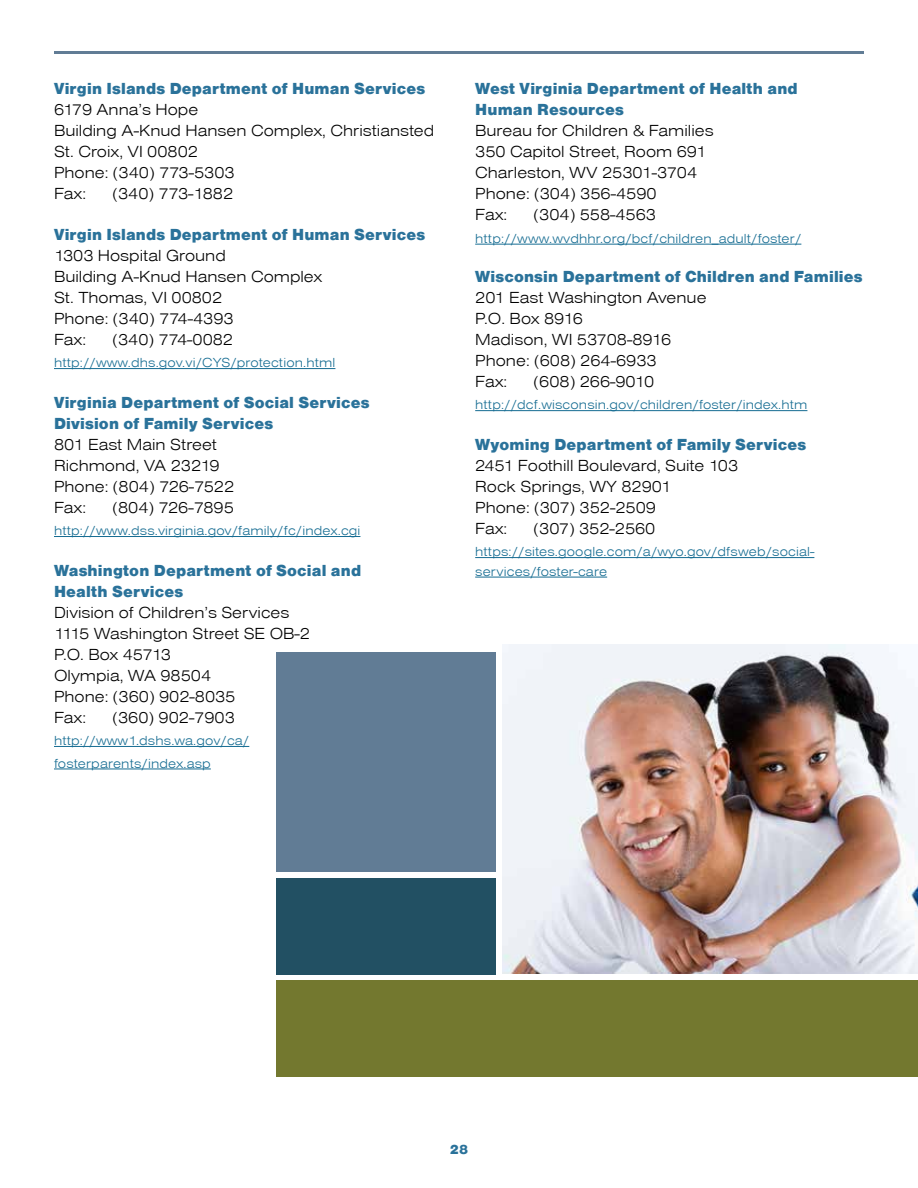
<style>
.page{position:relative;width:918px;height:1188px;background:#fff}
.page>*{position:absolute;margin:0;border:0;box-sizing:border-box;transform-origin:0 0}
.t1{font:16.5px/21px "Nimbus Sans Becker T Lig Ext";color:#000}
.t2{font:16.5px/21px "Nimbus Sans Becker D Bla";letter-spacing:.01em;color:#2a729a}
.t3{font:13.5px/22.5px "Nimbus Sans Becker T Lig Ext";letter-spacing:.01em;color:#156c92}
.t4{font:13.5px "Nimbus Sans Becker D Bla";color:#2a729a}
</style>
<div class="page">
<hr style="left:54px;top:51px;width:810px;height:3px;background:#617c95">
<hr style="left:54px;top:368px;width:281px;height:1px;background:#156c92">
<hr style="left:54px;top:536px;width:306px;height:1px;background:#156c92">
<hr style="left:54px;top:746px;width:195px;height:1px;background:#156c92">
<hr style="left:54px;top:769px;width:157px;height:1px;background:#156c92">
<hr style="left:475px;top:244px;width:326px;height:1px;background:#156c92">
<hr style="left:475px;top:410px;width:332px;height:1px;background:#156c92">
<hr style="left:475px;top:557px;width:339px;height:1px;background:#156c92">
<hr style="left:475px;top:577px;width:132px;height:1px;background:#156c92">
<img style="left:502px;top:644px;width:416px;height:330px">
<div style="left:276px;top:981px;width:642px;height:96px;background:#73782f"></div>
<div style="left:276px;top:878px;width:219px;height:96px;background:#225063"></div>
<div style="left:276px;top:652px;width:219px;height:220px;background:#617c95"></div>
<p class="t2" style="left:54px;top:78px;width:373px">Virgin Islands Department of Human Services</p>
<p class="t1" style="left:54px;top:100px;width:382px">6179 Anna’s Hope<br>Building A-Knud Hansen Complex, Christiansted<br>St. Croix, VI 00802<br>Phone: (340) 773-5303<br>Fax:</p>
<p class="t1" style="left:112px;top:184px;width:122px">(340) 773-1882</p>
<p class="t2" style="left:54px;top:224px;width:373px">Virgin Islands Department of Human Services</p>
<p class="t1" style="left:54px;top:245px;width:270px">1303 Hospital Ground<br>Building A-Knud Hansen Complex<br>St. Thomas, VI 00802<br>Phone: (340) 774-4393<br>Fax:</p>
<p class="t1" style="left:112px;top:329px;width:122px">(340) 774-0082</p>
<p class="t3" style="left:54px;top:352px;width:283px">http://www.dhs.gov.vi/CYS/protection.html</p>
<p class="t2" style="left:54px;top:392px;width:317px">Virginia Department of Social Services<br>Division of Family Services</p>
<p class="t1" style="left:54px;top:434px;width:182px">801 East Main Street<br>Richmond, VA 23219<br>Phone: (804) 726-7522<br>Fax:</p>
<p class="t1" style="left:112px;top:497px;width:123px">(804) 726-7895</p>
<p class="t3" style="left:54px;top:520px;width:308px">http://www.dss.virginia.gov/family/fc/index.cgi</p>
<p class="t2" style="left:54px;top:560px;width:309px">Washington Department of Social and<br>Health Services</p>
<p class="t1" style="left:54px;top:602px;width:258px">Division of Children’s Services<br>1115 Washington Street SE OB-2<br>P.O. Box 45713<br>Olympia, WA 98504<br>Phone: (360) 902-8035<br>Fax:</p>
<p class="t1" style="left:112px;top:707px;width:124px">(360) 902-7903</p>
<p class="t3" style="left:54px;top:730px;width:197px">http://www1.dshs.wa.gov/ca/ fosterparents/index.asp</p>
<p class="t2" style="left:475px;top:78px;width:324px">West Virginia Department of Health and<br>Human Resources</p>
<p class="t1" style="left:475px;top:121px;width:240px">Bureau for Children &amp; Families<br>350 Capitol Street, Room 691<br>Charleston, WV 25301-3704<br>Phone: (304) 356-4590<br>Fax:</p>
<p class="t1" style="left:534px;top:205px;width:124px">(304) 558-4563</p>
<p class="t3" style="left:475px;top:227px;width:328px">http://www.wvdhhr.org/bcf/children_adult/foster/</p>
<p class="t2" style="left:475px;top:266px;width:389px">Wisconsin Department of Children and Families</p>
<p class="t1" style="left:475px;top:287px;width:233px">201 East Washington Avenue<br>P.O. Box 8916<br>Madison, WI 53708-8916<br>Phone: (608) 264-6933<br>Fax:</p>
<p class="t1" style="left:534px;top:371px;width:122px">(608) 266-9010</p>
<p class="t3" style="left:475px;top:394px;width:334px">http://dcf.wisconsin.gov/children/foster/index.htm</p>
<p class="t2" style="left:475px;top:434px;width:333px">Wyoming Department of Family Services</p>
<p class="t1" style="left:475px;top:455px;width:265px">2451 Foothill Boulevard, Suite 103<br>Rock Springs, WY 82901<br>Phone: (307) 352-2509<br>Fax:</p>
<p class="t1" style="left:534px;top:518px;width:123px">(307) 352-2560</p>
<p class="t3" style="left:475px;top:542px;width:341px;line-height:19.5px">https://sites.google.com/a/wyo.gov/dfsweb/social&shy;services/foster-care</p>
<p class="t4" style="left:450px;top:1142px;width:20px">28</p>
</div>
